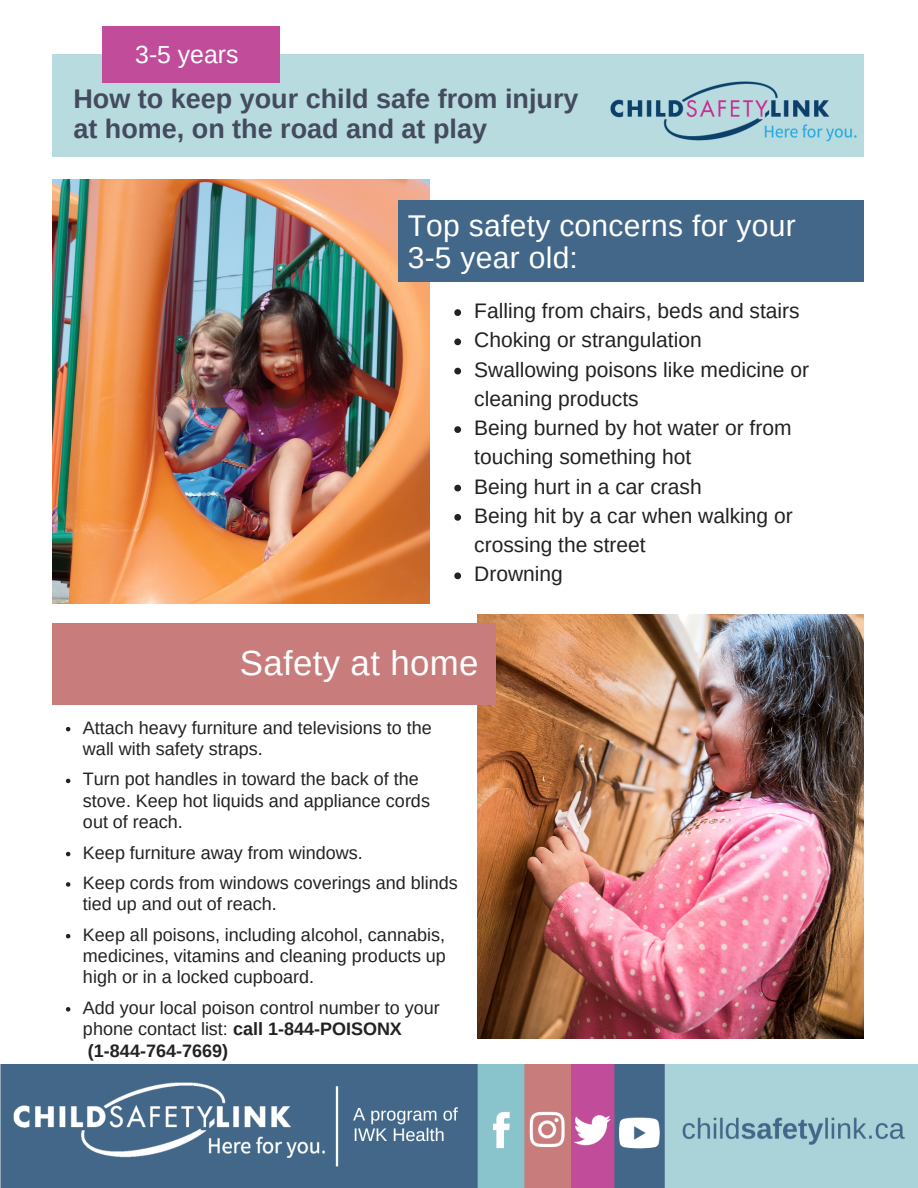
<style>
.page{position:relative;width:918px;height:1188px;background:#fff}
.page>*{position:absolute;margin:0;border:0;box-sizing:border-box;transform-origin:0 0}
.t1{font:34.8px "Arimo";letter-spacing:.01em;color:#fff}
.t2{font:30px "Arimo";letter-spacing:.01em;color:#fff}
.t3{font:700 27px "Arimo";color:#444b5e}
.t4{font:24.75px "Arimo";color:#fff}
.t5{font:21px/29.2px "Arimo";color:#222}
.t6{font:18px/21.3px "Arimo";color:#222}
.s1{font-weight:700}
</style>
<div class="page">
<img style="left:52px;top:180px;width:377px;height:424px">
<div style="left:398px;top:201px;width:466px;height:81px;background:#436788"></div>
<img style="left:478px;top:615px;width:385px;height:424px">
<div style="left:52px;top:624px;width:444px;height:81px;background:#c87c7b"></div>
<div style="left:52px;top:54px;width:812px;height:103px;background:#b8dbdf"></div>
<div style="left:102px;top:26px;width:177px;height:57px;background:#c14d9a"></div>
<img style="left:610px;top:81px;width:247px;height:61px">
<svg style="left:454px;top:309px;width:7px;height:7px"></svg>
<svg style="left:454px;top:338px;width:7px;height:7px"></svg>
<svg style="left:454px;top:368px;width:7px;height:6px"></svg>
<svg style="left:454px;top:426px;width:7px;height:7px"></svg>
<svg style="left:454px;top:485px;width:7px;height:6px"></svg>
<svg style="left:454px;top:514px;width:7px;height:7px"></svg>
<svg style="left:454px;top:572px;width:7px;height:7px"></svg>
<svg style="left:66px;top:727px;width:4px;height:4px"></svg>
<svg style="left:66px;top:779px;width:4px;height:4px"></svg>
<svg style="left:66px;top:852px;width:4px;height:4px"></svg>
<svg style="left:66px;top:882px;width:4px;height:5px"></svg>
<svg style="left:66px;top:934px;width:4px;height:4px"></svg>
<svg style="left:66px;top:1007px;width:4px;height:5px"></svg>
<img style="left:0;top:1064px;width:918px;height:124px">
<p class="t4" style="left:135px;top:41px;width:105px">3-5 years</p>
<p class="t3" style="left:74px;top:84px;width:507px">How to keep your child safe from injury</p>
<p class="t3" style="left:74px;top:113px;width:415px">at home, on the road and at play</p>
<p class="t2" style="left:408px;top:209px;width:390px">Top safety concerns for your</p>
<p class="t2" style="left:408px;top:241px;width:172px">3-5 year old:</p>
<p class="t5" style="left:474px;top:296px;width:327px">Falling from chairs, beds and stairs</p>
<p class="t5" style="left:474px;top:326px;width:229px">Choking or strangulation</p>
<p class="t5" style="left:474px;top:355px;width:336px">Swallowing poisons like medicine or cleaning products</p>
<p class="t5" style="left:474px;top:413px;width:319px">Being burned by hot water or from touching something hot</p>
<p class="t5" style="left:474px;top:472px;width:229px">Being hurt in a car crash</p>
<p class="t5" style="left:474px;top:501px;width:320px">Being hit by a car when walking or crossing the street</p>
<p class="t5" style="left:474px;top:560px;width:90px">Drowning</p>
<p class="t1" style="left:240px;top:644px;width:240px">Safety at home</p>
<p class="t6" style="left:83px;top:717px;width:350px">Attach heavy furniture and televisions to the wall with safety straps.</p>
<p class="t6" style="left:83px;top:769px;width:349px">Turn pot handles in toward the back of the stove. Keep hot liquids and appliance cords out of reach.</p>
<p class="t6" style="left:83px;top:842px;width:281px">Keep furniture away from windows.</p>
<p class="t6" style="left:83px;top:872px;width:376px">Keep cords from windows coverings and blinds tied up and out of reach.</p>
<p class="t6" style="left:83px;top:924px;width:365px;text-align:justify">Keep all poisons, including alcohol, cannabis, medicines, vitamins and cleaning products up high or in a locked cupboard.</p>
<p class="t6" style="left:83px;top:997px;width:358px">Add your local poison control number to your phone contact list: <span class="s1">call 1-844-POISONX (1-844-764-7669)</span></p>
</div>
